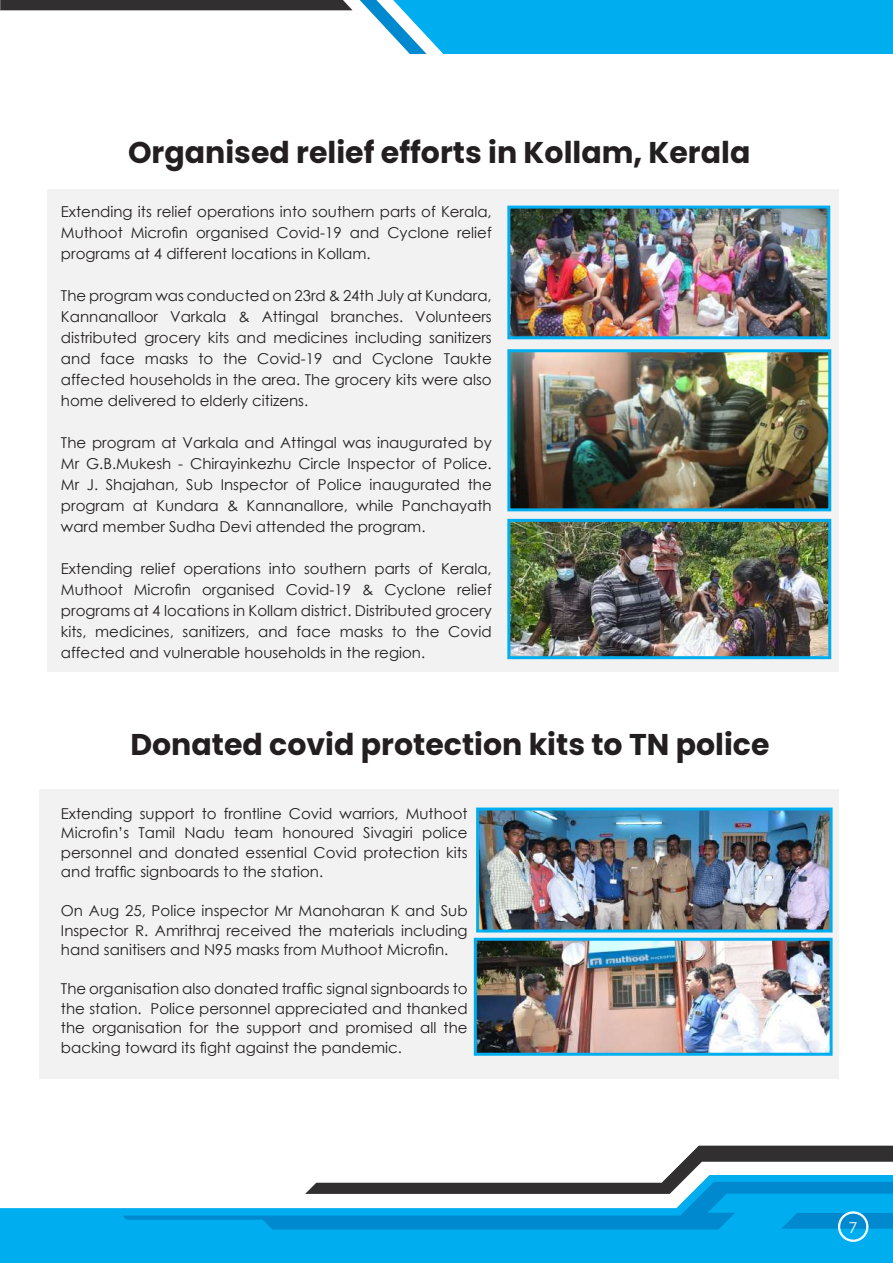
<style>
.page{position:relative;width:893px;height:1263px;background:#fff}
.page>*{position:absolute;margin:0;border:0;box-sizing:border-box;transform-origin:0 0}
.t1{font:700 30px "Poppins";color:#231f20}
.t2{font:15px/21px "Century Gothic";color:#231f20;text-align:justify}
.t3{font:15px "Raleway";color:#fff}
</style>
<div class="page">
<div style="left:0;top:1208px;width:893px;height:55px;background:#00aeef"></div>
<svg style="left:122px;top:1146px;width:771px;height:83px"></svg>
<div style="left:838px;top:1212px;width:30px;height:29px;border:1px solid #fff;border-radius:50%"></div>
<div style="left:839px;top:1212px;width:28px;height:29px;border:1px solid #fff;border-radius:50%"></div>
<div style="left:840px;top:1213px;width:27px;height:27px;border:1px solid #fff;border-radius:50%"></div>
<svg style="left:360px;top:0;width:533px;height:54px;background:#13b3ef"></svg>
<div style="left:0;top:0;width:352px;height:10px;background:#312f30"></div>
<div style="left:47px;top:190px;width:792px;height:482px;background:#f2f2f2"></div>
<div style="left:40px;top:789px;width:799px;height:289px;background:#f2f2f2"></div>
<img style="left:511px;top:210px;width:315px;height:125px">
<div style="left:507px;top:206px;width:323px;height:133px;border:3px solid #00aeef"></div>
<img style="left:511px;top:353px;width:316px;height:154px">
<div style="left:507px;top:349px;width:324px;height:162px;border:3px solid #00aeef"></div>
<img style="left:511px;top:523px;width:316px;height:132px">
<div style="left:507px;top:519px;width:324px;height:140px;border:3px solid #00aeef"></div>
<img style="left:480px;top:811px;width:349px;height:117px">
<div style="left:476px;top:807px;width:357px;height:125px;border:3px solid #00aeef"></div>
<img style="left:478px;top:942px;width:351px;height:110px">
<div style="left:474px;top:938px;width:359px;height:118px;border:3px solid #00aeef"></div>
<h1 class="t1" style="left:128px;top:135px;width:624px">Organised relief efforts in Kollam, Kerala</h1>
<p class="t2" style="left:61px;top:201px;width:432px">Extending its relief operations into southern parts of Kerala, Muthoot Microfin organised Covid-19 and Cyclone relief programs at 4 different locations in Kollam.</p>
<p class="t2" style="left:61px;top:285px;width:432px">The program was conducted on 23rd &amp; 24th July at Kundara, Kannanalloor Varkala &amp; Attingal branches. Volunteers distributed grocery kits and medicines including sanitizers and face masks to the Covid-19 and Cyclone Taukte affected households in the area. The grocery kits were also home delivered to elderly citizens.</p>
<p class="t2" style="left:61px;top:432px;width:432px">The program at Varkala and Attingal was inaugurated by Mr G.B.Mukesh - Chirayinkezhu Circle Inspector of Police.<br>Mr J. Shajahan, Sub Inspector of Police inaugurated the program at Kundara &amp; Kannanallore, while Panchayath ward member Sudha Devi attended the program.</p>
<p class="t2" style="left:61px;top:558px;width:432px">Extending relief operations into southern parts of Kerala, Muthoot Microfin organised Covid-19 &amp; Cyclone relief programs at 4 locations in Kollam district. Distributed grocery kits, medicines, sanitizers, and face masks to the Covid affected and vulnerable households in the region.</p>
<h1 class="t1" style="left:130px;top:727px;width:641px">Donated covid protection kits to TN police</h1>
<p class="t2" style="left:61px;top:803px;width:408px;line-height:19.5px">Extending support to frontline Covid warriors, Muthoot Microfin’s Tamil Nadu team honoured Sivagiri police personnel and donated essential Covid protection kits and traffic signboards to the station.</p>
<p class="t2" style="left:61px;top:901px;width:408px;line-height:19.5px">On Aug 25, Police inspector Mr Manoharan K and Sub Inspector R. Amrithraj received the materials including hand sanitisers and N95 masks from Muthoot Microfin.</p>
<p class="t2" style="left:61px;top:979px;width:408px;line-height:19.5px">The organisation also donated traffic signal signboards to the station. Police personnel appreciated and thanked the organisation for the support and promised all the backing toward its fight against the pandemic.</p>
<p class="t3" style="left:849px;top:1217px;width:10px">7</p>
</div>
